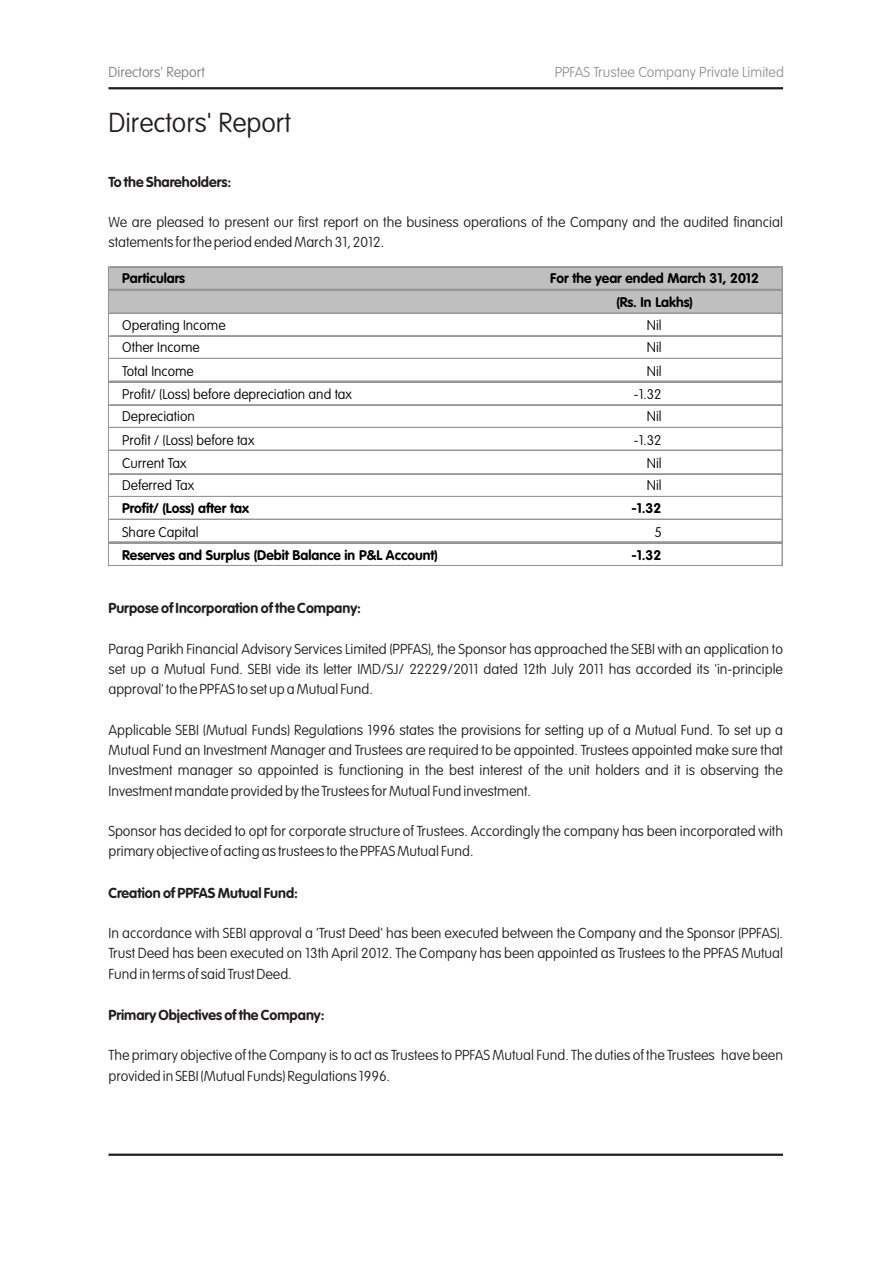
<style>
.page{position:relative;width:893px;height:1263px;background:#fff}
.page>*{position:absolute;margin:0;border:0;box-sizing:border-box;transform-origin:0 0}
.t1{font:100 27px "VAG Rounded";color:#231f20}
.t2{font:100 14.25px/20.2px "VAG Rounded";color:#231f20}
.t3{font:700 14.25px "VAG Rounded";color:#231f20}
.t4{font:100 14.25px "VAG Rounded";color:#949698}
.t5{font:100 14.25px "VAG Rounded";color:#808080}
.t6{font:100 13.8px "VAG Rounded";color:#000}
.t7{font:700 13.8px/23.7px "VAG Rounded";color:#000;text-align:center}
</style>
<div class="page">
<hr style="left:108px;top:87px;width:675px;height:2px;background:#231f20">
<hr style="left:108px;top:1153px;width:675px;height:3px;background:#231f20">
<div style="left:109px;top:268px;width:673px;height:45px;background:#bfbfbf"></div>
<hr style="left:108px;top:267px;width:1px;height:299px;background:#969696">
<hr style="left:782px;top:268px;width:1px;height:298px;background:#969696">
<hr style="left:109px;top:266px;width:674px;height:1px;background:#969696">
<hr style="left:109px;top:267px;width:674px;height:1px;background:#969696">
<hr style="left:109px;top:289px;width:674px;height:2px;background:#969696">
<hr style="left:109px;top:313px;width:674px;height:1px;background:#969696">
<hr style="left:109px;top:335px;width:674px;height:1px;background:#969696">
<hr style="left:109px;top:336px;width:674px;height:1px;background:#969696">
<hr style="left:109px;top:358px;width:674px;height:1px;background:#969696">
<hr style="left:109px;top:381px;width:674px;height:2px;background:#969696">
<hr style="left:109px;top:404px;width:674px;height:1px;background:#969696">
<hr style="left:109px;top:405px;width:674px;height:1px;background:#969696">
<hr style="left:109px;top:427px;width:674px;height:1px;background:#969696">
<hr style="left:109px;top:450px;width:674px;height:1px;background:#969696">
<hr style="left:109px;top:473px;width:674px;height:1px;background:#969696">
<hr style="left:109px;top:474px;width:674px;height:1px;background:#969696">
<hr style="left:109px;top:496px;width:674px;height:1px;background:#969696">
<hr style="left:109px;top:519px;width:674px;height:1px;background:#969696">
<hr style="left:109px;top:541px;width:674px;height:1px;background:#969696">
<hr style="left:109px;top:542px;width:674px;height:2px;background:#969696">
<hr style="left:109px;top:565px;width:674px;height:1px;background:#969696">
<p class="t5" style="left:108px;top:66px;width:98px">Directors' Report</p>
<p class="t4" style="left:555px;top:66px;width:231px">PPFAS Trustee Company Private Limited</p>
<h1 class="t1" style="left:108px;top:111px;width:184px">Directors' Report</h1>
<p class="t3" style="left:108px;top:175px;width:124px">To the Shareholders:</p>
<p class="t2" style="left:108px;top:213px;width:676px">We are pleased to present our first report on the business operations of the Company and the audited financial statements for the period ended March 31, 2012.</p>
<p class="t7" style="left:122px;top:268px;width:64px">Particulars</p>
<p class="t7" style="left:550px;top:268px;width:210px">For the year ended March 31, 2012 (Rs. In Lakhs)</p>
<p class="t6" style="left:122px;top:319px;width:105px">Operating Income</p>
<p class="t6" style="left:647px;top:319px;width:16px">Nil</p>
<p class="t6" style="left:122px;top:342px;width:79px">Other Income</p>
<p class="t6" style="left:647px;top:342px;width:16px">Nil</p>
<p class="t6" style="left:122px;top:365px;width:73px">Total Income</p>
<p class="t6" style="left:647px;top:365px;width:16px">Nil</p>
<p class="t6" style="left:122px;top:388px;width:231px">Profit/ (Loss) before depreciation and tax</p>
<p class="t6" style="left:634px;top:388px;width:29px">-1.32</p>
<p class="t6" style="left:122px;top:411px;width:74px">Depreciation</p>
<p class="t6" style="left:647px;top:411px;width:16px">Nil</p>
<p class="t6" style="left:122px;top:434px;width:134px">Profit / (Loss) before tax</p>
<p class="t6" style="left:634px;top:434px;width:29px">-1.32</p>
<p class="t6" style="left:122px;top:457px;width:66px">Current Tax</p>
<p class="t6" style="left:647px;top:457px;width:16px">Nil</p>
<p class="t6" style="left:122px;top:480px;width:73px">Deferred Tax</p>
<p class="t6" style="left:647px;top:480px;width:16px">Nil</p>
<p class="t7" style="left:122px;top:497px;width:128px">Profit/ (Loss) after tax</p>
<p class="t7" style="left:631px;top:497px;width:32px">-1.32</p>
<p class="t6" style="left:122px;top:526px;width:78px">Share Capital</p>
<p class="t6" style="left:654px;top:526px;width:9px">5</p>
<p class="t7" style="left:122px;top:544px;width:317px">Reserves and Surplus (Debit Balance in P&amp;L Account)</p>
<p class="t7" style="left:631px;top:544px;width:32px">-1.32</p>
<p class="t3" style="left:108px;top:602px;width:254px">Purpose of Incorporation of the Company:</p>
<p class="t2" style="left:108px;top:639px;width:676px;text-align:justify">Parag Parikh Financial Advisory Services Limited (PPFAS), the Sponsor has approached the SEBI with an application to set up a Mutual Fund. SEBI vide its letter IMD/SJ/ 22229/2011 dated 12th July 2011 has accorded its 'in-principle approval' to the PPFAS to set up a Mutual Fund.</p>
<p class="t2" style="left:108px;top:720px;width:676px;text-align:justify">Applicable SEBI (Mutual Funds) Regulations 1996 states the provisions for setting up of a Mutual Fund. To set up a Mutual Fund an Investment Manager and Trustees are required to be appointed. Trustees appointed make sure that Investment manager so appointed is functioning in the best interest of the unit holders and it is observing the Investment mandate provided by the Trustees for Mutual Fund investment.</p>
<p class="t2" style="left:108px;top:822px;width:676px">Sponsor has decided to opt for corporate structure of Trustees. Accordingly the company has been incorporated with primary objective of acting as trustees to the PPFAS Mutual Fund.</p>
<p class="t3" style="left:108px;top:886px;width:191px">Creation of PPFAS Mutual Fund:</p>
<p class="t2" style="left:108px;top:924px;width:676px;text-align:justify">In accordance with SEBI approval a 'Trust Deed' has been executed between the Company and the Sponsor (PPFAS).<br>Trust Deed has been executed on 13th April 2012. The Company has been appointed as Trustees to the PPFAS Mutual Fund in terms of said Trust Deed.</p>
<p class="t3" style="left:108px;top:1009px;width:218px">Primary Objectives of the Company:</p>
<p class="t2" style="left:108px;top:1046px;width:676px">The primary objective of the Company is to act as Trustees to PPFAS Mutual Fund. The duties of the Trustees have been provided in SEBI (Mutual Funds) Regulations 1996.</p>
</div>
